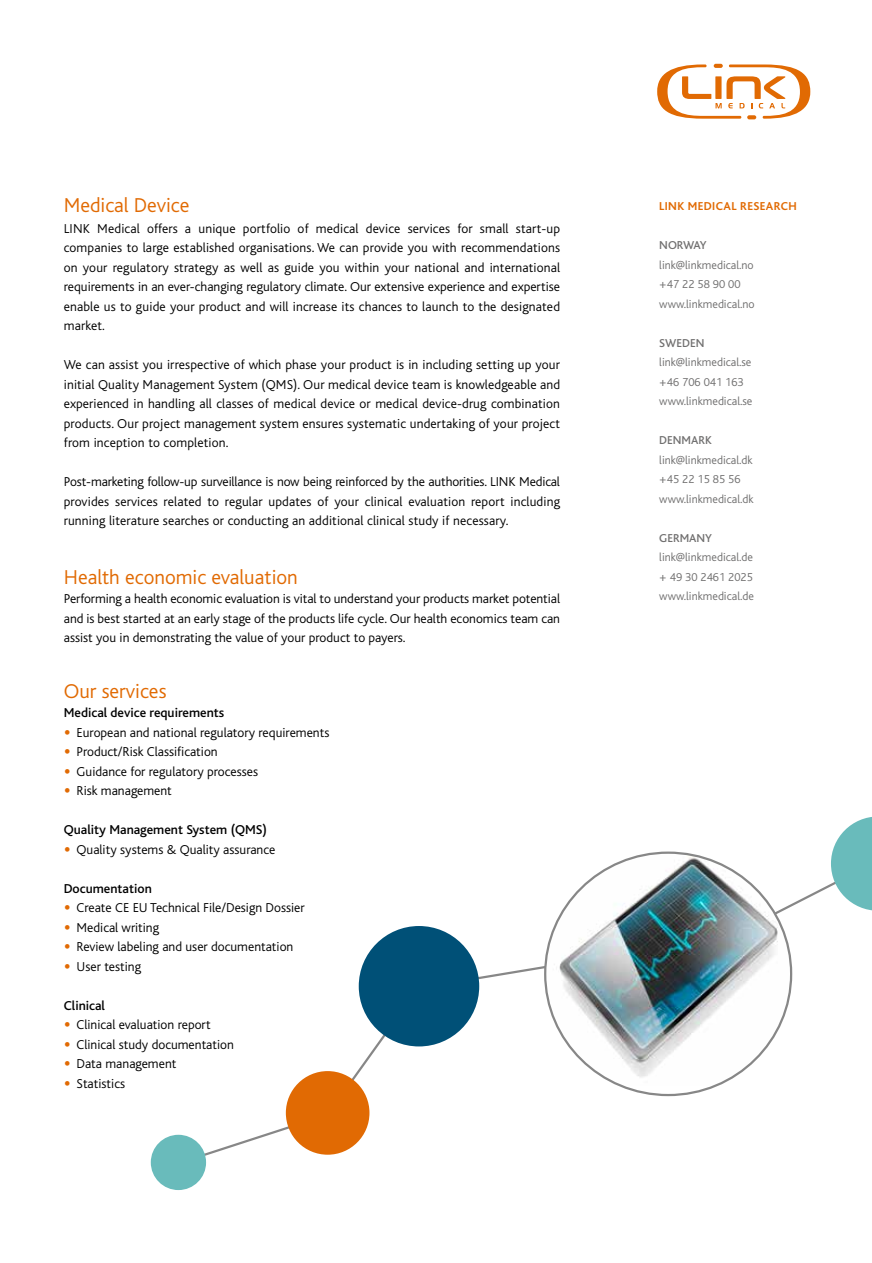
<style>
.page{position:relative;width:872px;height:1263px;background:#fff}
.page>*{position:absolute;margin:0;border:0;box-sizing:border-box;transform-origin:0 0}
.t1{font:300 21px "Bliss";color:#e16a03}
.t2{font:300 13.5px/19.5px "Bliss";color:#000;text-align:justify}
.t3{font:500 13.5px "Bliss";color:#000}
.t4{font:300 12px/19.5px "Bliss";color:#706f6f}
.t5{font:500 12px "Bliss";color:#706f6f}
.t6{font:700 12px "Bliss";letter-spacing:.03em;color:#e16a03}
.s1{font-size:24px;color:#e16a03}
</style>
<div class="page">
<svg style="left:657px;top:64px;width:153px;height:55px"></svg>
<svg style="left:196px;top:1119px;width:111px;height:38px"></svg>
<svg style="left:346px;top:1016px;width:53px;height:73px"></svg>
<svg style="left:475px;top:964px;width:69px;height:15px"></svg>
<img style="left:545px;top:854px;width:246px;height:231px">
<div style="left:151px;top:1135px;width:55px;height:55px;background:#69bbbb;border-radius:50%"></div>
<div style="left:286px;top:1071px;width:83px;height:84px;background:#e16a03;border-radius:50%"></div>
<svg style="left:769px;top:817px;width:103px;height:101px"></svg>
<div style="left:359px;top:926px;width:120px;height:120px;background:#005077;border-radius:50%"></div>
<h1 class="t1" style="left:64px;top:194px;width:127px">Medical Device</h1>
<p class="t2" style="left:64px;top:219px;width:498px">LINK Medical offers a unique portfolio of medical device services for small start-up companies to large established organisations. We can provide you with recommendations on your regulatory strategy as well as guide you within your national and international requirements in an ever-changing regulatory climate. Our extensive experience and expertise enable us to guide your product and will increase its chances to launch to the designated market.</p>
<p class="t2" style="left:64px;top:355px;width:498px">We can assist you irrespective of which phase your product is in including setting up your initial Quality Management System (QMS). Our medical device team is knowledgeable and experienced in handling all classes of medical device or medical device-drug combination products. Our project management system ensures systematic undertaking of your project from inception to completion.</p>
<p class="t2" style="left:64px;top:472px;width:498px">Post-marketing follow-up surveillance is now being reinforced by the authorities. LINK Medical provides services related to regular updates of your clinical evaluation report including running literature searches or conducting an additional clinical study if necessary.</p>
<h1 class="t1" style="left:64px;top:566px;width:235px">Health economic evaluation</h1>
<p class="t2" style="left:64px;top:589px;width:498px">Performing a health economic evaluation is vital to understand your products market potential and is best started at an early stage of the products life cycle. Our health economics team can assist you in demonstrating the value of your product to payers.</p>
<h1 class="t1" style="left:64px;top:680px;width:104px">Our services</h1>
<p class="t3" style="left:64px;top:706px;width:162px">Medical device requirements</p>
<p class="t2" style="left:64px;top:723px;width:267px"><span class="s1">•</span> European and national regulatory requirements</p>
<p class="t2" style="left:64px;top:742px;width:155px"><span class="s1">•</span> Product/Risk Classification</p>
<p class="t2" style="left:64px;top:762px;width:196px"><span class="s1">•</span> Guidance for regulatory processes</p>
<p class="t2" style="left:64px;top:781px;width:110px"><span class="s1">•</span> Risk management</p>
<p class="t3" style="left:64px;top:823px;width:205px">Quality Management System (QMS)</p>
<p class="t2" style="left:64px;top:840px;width:213px"><span class="s1">•</span> Quality systems &amp; Quality assurance</p>
<p class="t3" style="left:64px;top:881px;width:89px">Documentation</p>
<p class="t2" style="left:64px;top:898px;width:242px"><span class="s1">•</span> Create CE EU Technical File/Design Dossier</p>
<p class="t2" style="left:64px;top:918px;width:97px"><span class="s1">•</span> Medical writing</p>
<p class="t2" style="left:64px;top:937px;width:231px"><span class="s1">•</span> Review labeling and user documentation</p>
<p class="t2" style="left:64px;top:957px;width:79px"><span class="s1">•</span> User testing</p>
<p class="t3" style="left:64px;top:998px;width:43px">Clinical</p>
<p class="t2" style="left:64px;top:1015px;width:148px"><span class="s1">•</span> Clinical evaluation report</p>
<p class="t2" style="left:64px;top:1035px;width:172px"><span class="s1">•</span> Clinical study documentation</p>
<p class="t2" style="left:64px;top:1054px;width:114px"><span class="s1">•</span> Data management</p>
<p class="t2" style="left:64px;top:1074px;width:63px"><span class="s1">•</span> Statistics</p>
<p class="t6" style="left:659px;top:200px;width:139px">LINK MEDICAL RESEARCH</p>
<p class="t5" style="left:659px;top:239px;width:49px">NORWAY</p>
<p class="t4" style="left:659px;top:255px;width:97px">link@linkmedical.no +47 22 58 90 00 www.linkmedical.no</p>
<p class="t5" style="left:659px;top:336px;width:47px">SWEDEN</p>
<p class="t4" style="left:659px;top:353px;width:95px">link@linkmedical.se +46 706 041 163 www.linkmedical.se</p>
<p class="t5" style="left:659px;top:434px;width:54px">DENMARK</p>
<p class="t4" style="left:659px;top:450px;width:96px">link@linkmedical.dk +45 22 15 85 56 www.linkmedical.dk</p>
<p class="t5" style="left:659px;top:531px;width:54px">GERMANY</p>
<p class="t4" style="left:659px;top:548px;width:96px;text-align:justify">link@linkmedical.de + 49 30 2461 2025 www.linkmedical.de</p>
</div>
